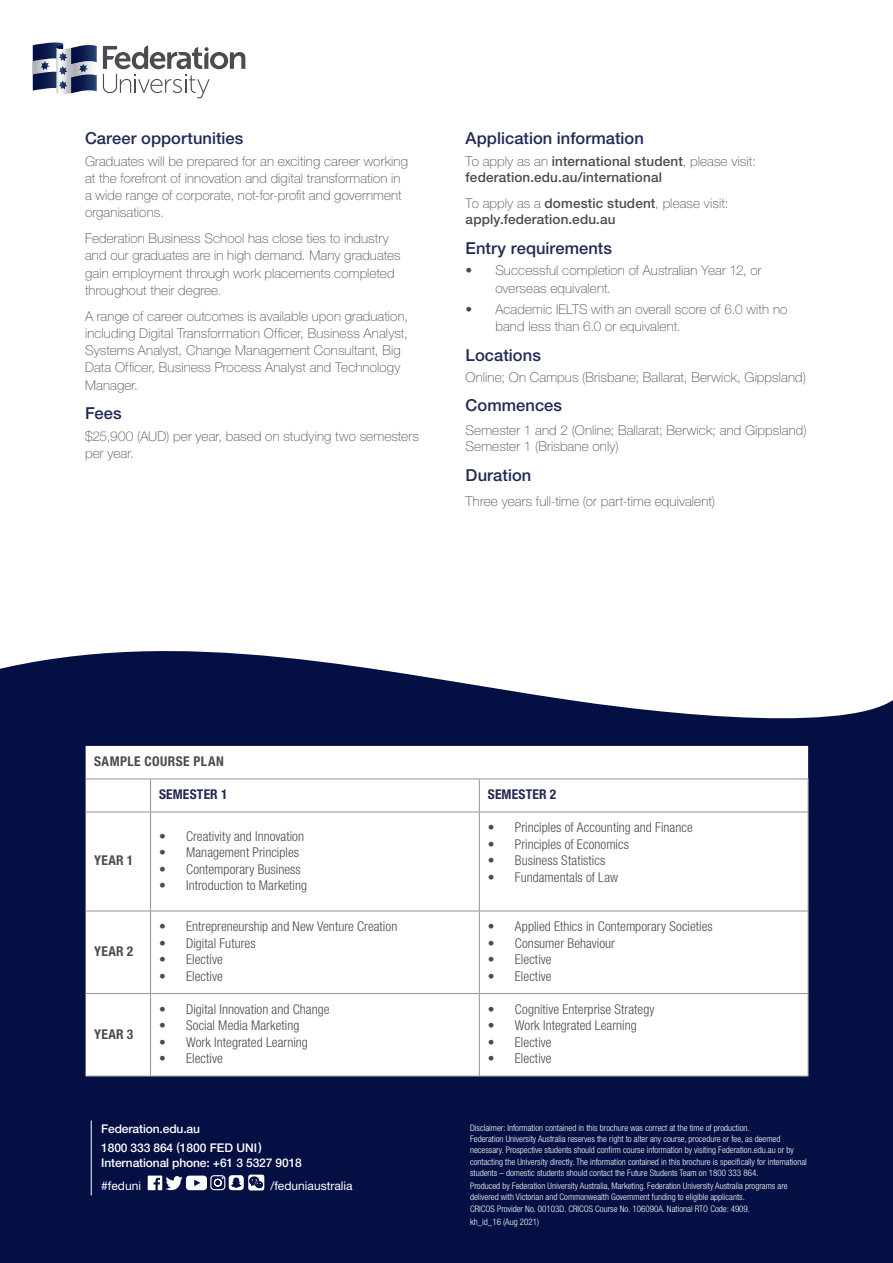
<style>
.page{position:relative;width:893px;height:1263px;background:#fff}
.page>*{position:absolute;margin:0;border:0;box-sizing:border-box;transform-origin:0 0}
.Medium_Body_Grey{font:500 16.5px "Helvetica Neue LT Std";letter-spacing:.005em;color:#222955}
.Medium_Body_Grey-2{font:100 13.5px/17.2px "Helvetica Neue LT Std";letter-spacing:.01em;color:#4b4c4d}
.t1{font:300 condensed 13.5px "Helvetica Neue LT Std";letter-spacing:.005em;color:#4b4c4d}
.Medium_Body_Grey-3{font:500 13.5px/16.5px "Helvetica Neue LT Std";letter-spacing:.01em;color:#4b4c4d}
.Medium_Body_Grey-4{font:700 condensed 13.5px "Helvetica Neue LT Std";letter-spacing:.03em;color:#4b4c4d}
.Medium_Body_Grey-5{font:700 condensed 13.5px "Helvetica Neue LT Std";letter-spacing:.01em;color:#222955}
.body_white{font:500 12px/15px "Helvetica Neue LT Std";letter-spacing:-.01em;color:#fff}
.body_white-2{font:12px "Helvetica Neue LT Std";color:#fff}
.disclaimer{font:300 condensed 9px/11.2px "Helvetica Neue LT Std";color:#fff}
.s1{font-weight:100}
</style>
<div class="page">
<svg style="left:0;top:651px;width:893px;height:612px;background:#1b2554"></svg>
<svg style="left:33px;top:43px;width:64px;height:51px"></svg>
<svg style="left:103px;top:46px;width:142px;height:53px"></svg>
<svg style="left:148px;top:1174px;width:96px;height:17px"></svg>
<hr style="left:91px;top:1120px;width:1px;height:75px;background:#fff">
<svg style="left:86px;top:746px;width:722px;height:330px"></svg>
<hr style="left:86px;top:778px;width:65px;height:1px;background:#939495">
<hr style="left:479px;top:779px;width:1px;height:33px;background:#939495">
<hr style="left:86px;top:812px;width:65px;height:1px;background:#939495">
<hr style="left:479px;top:812px;width:1px;height:99px;background:#939495">
<hr style="left:86px;top:911px;width:65px;height:1px;background:#939495">
<hr style="left:479px;top:911px;width:1px;height:82px;background:#939495">
<hr style="left:86px;top:993px;width:65px;height:1px;background:#939495">
<hr style="left:150px;top:994px;width:1px;height:82px;background:#939495">
<hr style="left:479px;top:994px;width:1px;height:82px;background:#939495">
<hr style="left:808px;top:994px;width:1px;height:82px;background:#939495">
<hr style="left:86px;top:1076px;width:65px;height:1px;background:#939495">
<hr style="left:151px;top:1076px;width:328px;height:1px;background:#939495">
<hr style="left:479px;top:1076px;width:329px;height:1px;background:#939495">
<hr style="left:151px;top:778px;width:328px;height:1px;background:#939495">
<hr style="left:150px;top:779px;width:1px;height:33px;background:#939495">
<hr style="left:479px;top:778px;width:329px;height:1px;background:#939495">
<hr style="left:808px;top:779px;width:1px;height:33px;background:#939495">
<hr style="left:151px;top:812px;width:328px;height:1px;background:#939495">
<hr style="left:150px;top:812px;width:1px;height:99px;background:#939495">
<hr style="left:479px;top:812px;width:329px;height:1px;background:#939495">
<hr style="left:808px;top:812px;width:1px;height:99px;background:#939495">
<hr style="left:151px;top:911px;width:328px;height:1px;background:#939495">
<hr style="left:150px;top:911px;width:1px;height:82px;background:#939495">
<hr style="left:479px;top:911px;width:329px;height:1px;background:#939495">
<hr style="left:808px;top:911px;width:1px;height:82px;background:#939495">
<hr style="left:151px;top:993px;width:328px;height:1px;background:#939495">
<hr style="left:479px;top:993px;width:329px;height:1px;background:#939495">
<img style="left:247px;top:1172px;width:20px;height:19px">
<p class="Medium_Body_Grey" style="left:85px;top:128px;width:160px">Career opportunities</p>
<p class="Medium_Body_Grey-2" style="left:85px;top:152px;width:324px">Graduates will be prepared for an exciting career working at the forefront of innovation and digital transformation in a wide range of corporate, not-for-profit and government organisations.</p>
<p class="Medium_Body_Grey-2" style="left:85px;top:230px;width:317px">Federation Business School has close ties to industry and our graduates are in high demand. Many graduates gain employment through work placements completed throughout their degree.</p>
<p class="Medium_Body_Grey-2" style="left:85px;top:307px;width:325px">A range of career outcomes is available upon graduation, including Digital Transformation Officer, Business Analyst, Systems Analyst, Change Management Consultant, Big Data Officer, Business Process Analyst and Technology Manager.</p>
<p class="Medium_Body_Grey" style="left:85px;top:403px;width:38px">Fees</p>
<p class="Medium_Body_Grey-2" style="left:85px;top:427px;width:335px">$25,900 (AUD) per year, based on studying two semesters per year.</p>
<p class="Medium_Body_Grey" style="left:466px;top:128px;width:180px">Application information</p>
<p class="Medium_Body_Grey-3" style="left:466px;top:153px;width:292px"><span class="s1">To apply as an</span> international student<span class="s1">, please visit: </span>federation.edu.au/international</p>
<p class="Medium_Body_Grey-3" style="left:466px;top:195px;width:264px"><span class="s1">To apply as a</span> domestic student<span class="s1">, please visit: </span>apply.federation.edu.au</p>
<p class="Medium_Body_Grey" style="left:466px;top:238px;width:148px">Entry requirements</p>
<p class="Medium_Body_Grey-2" style="left:495px;top:262px;width:268px;text-indent:-30px">• Successful completion of Australian Year 12, or overseas equivalent.</p>
<p class="Medium_Body_Grey-2" style="left:495px;top:301px;width:293px;text-indent:-30px">• Academic IELTS with an overall score of 6.0 with no band less than 6.0 or equivalent.</p>
<p class="Medium_Body_Grey" style="left:466px;top:345px;width:77px">Locations</p>
<p class="Medium_Body_Grey-2" style="left:466px;top:368px;width:342px">Online; On Campus (Brisbane; Ballarat, Berwick, Gippsland)</p>
<p class="Medium_Body_Grey" style="left:466px;top:395px;width:98px">Commences</p>
<p class="Medium_Body_Grey-2" style="left:466px;top:421px;width:342px">Semester 1 and 2 (Online; Ballarat; Berwick; and Gippsland)</p>
<p class="Medium_Body_Grey-2" style="left:466px;top:438px;width:154px">Semester 1 (Brisbane only)</p>
<p class="Medium_Body_Grey" style="left:466px;top:465px;width:67px">Duration</p>
<p class="Medium_Body_Grey-2" style="left:466px;top:492px;width:251px">Three years full-time (or part-time equivalent)</p>
<p class="Medium_Body_Grey-4" style="left:94px;top:753px;width:131px">SAMPLE COURSE PLAN</p>
<p class="Medium_Body_Grey-5" style="left:159px;top:786px;width:70px">SEMESTER 1</p>
<p class="Medium_Body_Grey-5" style="left:488px;top:786px;width:70px">SEMESTER 2</p>
<p class="Medium_Body_Grey-4" style="left:94px;top:852px;width:41px">YEAR 1</p>
<p class="Medium_Body_Grey-4" style="left:94px;top:943px;width:41px">YEAR 2</p>
<p class="Medium_Body_Grey-4" style="left:94px;top:1025px;width:41px">YEAR 3</p>
<p class="t1" style="left:159px;top:828px;width:147px">• Creativity and Innovation</p>
<p class="t1" style="left:159px;top:844px;width:142px">• Management Principles</p>
<p class="t1" style="left:159px;top:861px;width:143px">• Contemporary Business</p>
<p class="t1" style="left:159px;top:877px;width:150px">• Introduction to Marketing</p>
<p class="t1" style="left:159px;top:919px;width:240px">• Entrepreneurship and New Venture Creation</p>
<p class="t1" style="left:159px;top:935px;width:98px">• Digital Futures</p>
<p class="t1" style="left:159px;top:952px;width:65px">• Elective</p>
<p class="t1" style="left:159px;top:968px;width:65px">• Elective</p>
<p class="t1" style="left:159px;top:1001px;width:172px">• Digital Innovation and Change</p>
<p class="t1" style="left:159px;top:1018px;width:142px">• Social Media Marketing</p>
<p class="t1" style="left:159px;top:1034px;width:150px">• Work Integrated Learning</p>
<p class="t1" style="left:159px;top:1051px;width:65px">• Elective</p>
<p class="body_white" style="left:101px;top:1121px;width:100px">Federation.edu.au</p>
<p class="body_white" style="left:101px;top:1140px;width:202px">1800 333 864 (1800 FED UNI )<br>International phone: +61 3 5327 9018</p>
<p class="body_white-2" style="left:101px;top:1179px;width:41px">#feduni</p>
<p class="body_white-2" style="left:270px;top:1179px;width:84px">/feduniaustralia</p>
<p class="t1" style="left:488px;top:820px;width:206px">• Principles of Accounting and Finance</p>
<p class="t1" style="left:488px;top:836px;width:143px">• Principles of Economics</p>
<p class="t1" style="left:488px;top:853px;width:119px">• Business Statistics</p>
<p class="t1" style="left:488px;top:869px;width:132px">• Fundamentals of Law</p>
<p class="t1" style="left:488px;top:919px;width:227px">• Applied Ethics in Contemporary Societies</p>
<p class="t1" style="left:488px;top:935px;width:129px">• Consumer Behaviour</p>
<p class="t1" style="left:488px;top:952px;width:65px">• Elective</p>
<p class="t1" style="left:488px;top:968px;width:65px">• Elective</p>
<p class="t1" style="left:488px;top:1001px;width:168px">• Cognitive Enterprise Strategy</p>
<p class="t1" style="left:488px;top:1018px;width:150px">• Work Integrated Learning</p>
<p class="t1" style="left:488px;top:1034px;width:65px">• Elective</p>
<p class="t1" style="left:488px;top:1051px;width:65px">• Elective</p>
<p class="disclaimer" style="left:470px;top:1122px;width:338px">Disclaimer: Information contained in this brochure was correct at the time of production.<br>Federation University Australia reserves the right to alter any course, procedure or fee, as deemed necessary. Prospective students should confirm course information by visiting Federation.edu.au or by contacting the University directly. The information contained in this brochure is specifically for international students – domestic students should contact the Future Students Team on 1800 333 864.</p>
<p class="disclaimer" style="left:470px;top:1180px;width:319px">Produced by Federation University Australia, Marketing. Federation University Australia programs are delivered with Victorian and Commonwealth Government funding to eligible applicants.<br>CRICOS Provider No. 00103D. CRICOS Course No. 106090A. National RTO Code: 4909.</p>
<p class="disclaimer" style="left:470px;top:1216px;width:71px">kh_id_16 (Aug 2021)</p>
</div>
